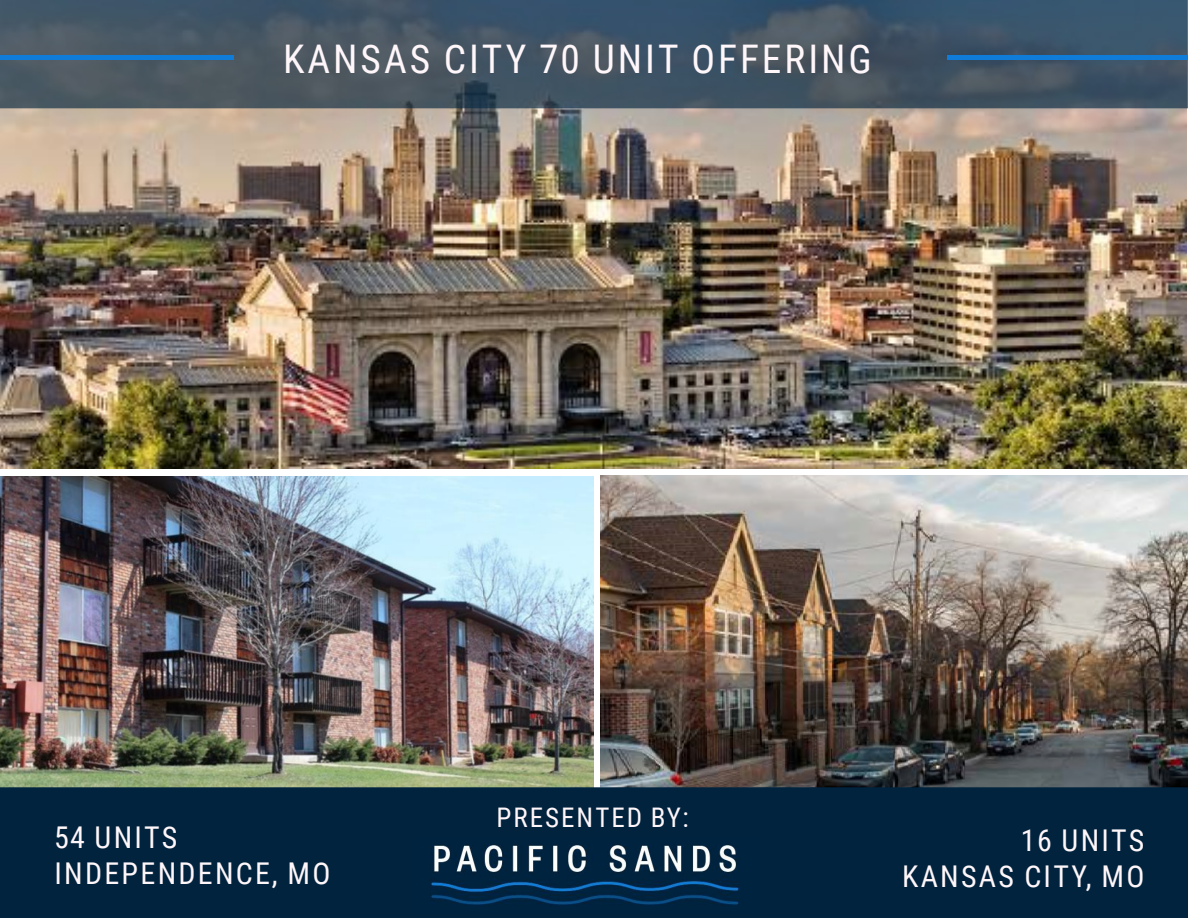
<style>
.page{position:relative;width:1188px;height:918px;background:#fff}
.page>*{position:absolute;margin:0;border:0;box-sizing:border-box;transform-origin:0 0}
.t1{font:39.45px "Roboto Condensed";letter-spacing:.075em;color:#fef6f9}
.t2{font:30px/36px "Roboto Condensed";letter-spacing:.075em;color:#fef6f9}
.t3{font:27px "Roboto Condensed";letter-spacing:.075em;color:#fef6f9}
</style>
<div class="page">
<img style="left:0;top:108px;width:1186px;height:361px">
<img style="left:600px;top:476px;width:588px;height:311px">
<img style="left:0;top:476px;width:594px;height:311px">
<svg style="left:0;top:0;width:1188px;height:108px;background:#425464"></svg>
<div style="left:0;top:787px;width:1188px;height:131px;background:#01233d"></div>
<div style="left:947px;top:55px;width:241px;height:5px;background:#107cda"></div>
<div style="left:0;top:55px;width:233px;height:5px;background:#107cda"></div>
<img style="left:414px;top:837px;width:345px;height:77px">
<h1 class="t1" style="left:283px;top:32px;width:590px">KANSAS CITY 70 UNIT OFFERING</h1>
<p class="t3" style="left:496px;top:798px;width:194px">PRESENTED BY:</p>
<p class="t2" style="left:54px;top:818px;width:278px">54 UNITS<br>INDEPENDENCE, MO</p>
<p class="t2" style="left:902px;top:821px;width:244px;text-align:right">16 UNITS<br>KANSAS CITY, MO</p>
</div>
